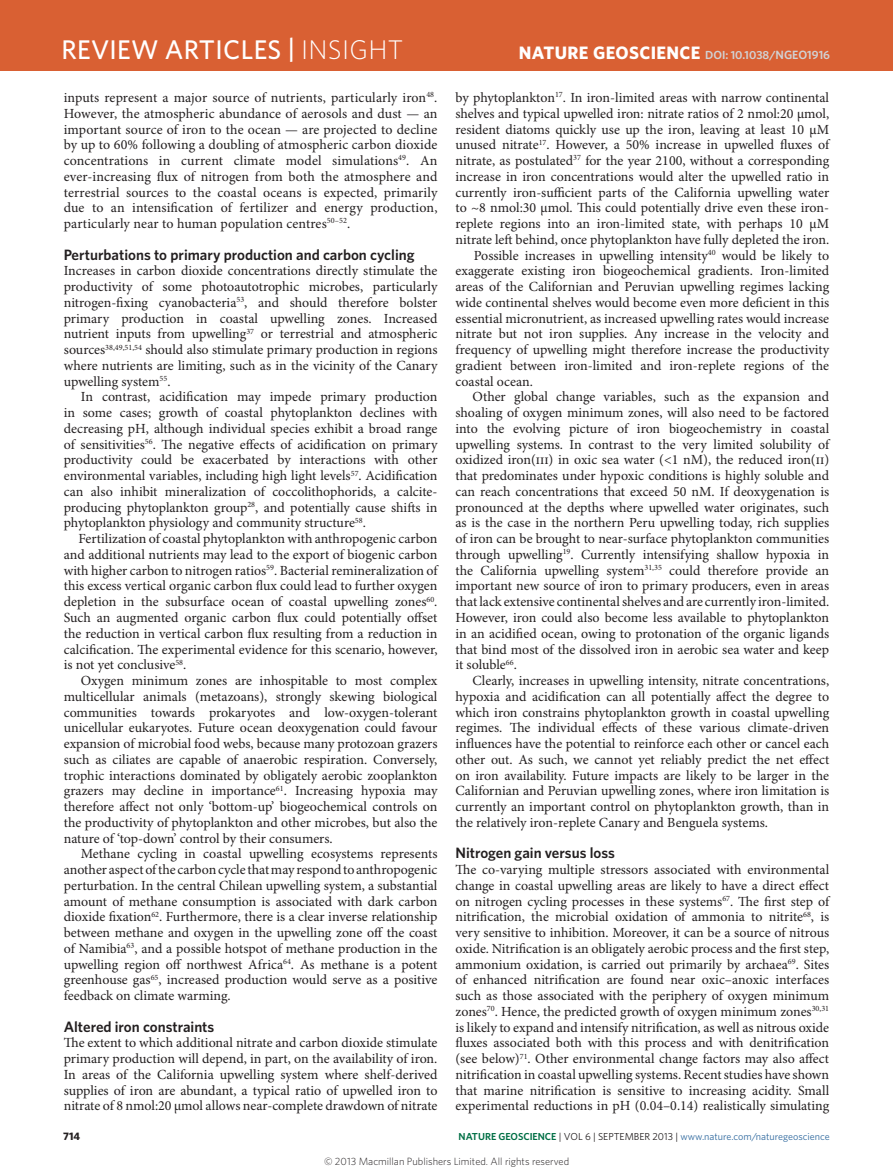
<style>
.page{position:relative;width:893px;height:1174px;background:#fff}
.page>*{position:absolute;margin:0;border:0;box-sizing:border-box;transform-origin:0 0}
.t1{font:500 27px "Whitney";letter-spacing:.01em;color:#fff}
.t2{font:700 18px "Whitney";letter-spacing:.02em;color:#fff}
.Head_1{font:600 15px "Whitney";color:#231f20}
.Body_first{font:13.95px/15.8px "Minion Pro";color:#231f20;text-align:justify}
.Body_text{font:13.95px/15.8px "Minion Pro";color:#231f20;text-align:justify}
.t3{font:700 10.8px "Whitney";color:#231f20}
.t4{font:300 10.5px "Whitney";color:#231f20}
.t5{font:10.2px "Whitney";color:#316a9f}
.s1{font-weight:300}
.s2{font-weight:600;font-size:11.7px;color:#d1d2d4}
.s3{font-weight:600;font-size:12px;color:#d1d2d4}
.s4{font-weight:600;color:#016f45}
.s5{color:#231f20}
</style>
<div class="page">
<div style="left:0;top:0;width:893px;height:71px;background:#d96033"></div>
<h1 class="t1" style="left:62px;top:32px;width:343px">REVIEW ARTICLES | <span class="s1">INSIGHT</span></h1>
<p class="t2" style="left:519px;top:41px;width:313px">NATURE GEOSCIENCE <span class="s2">DOI: 10.1038/</span><span class="s3">NGEO1916</span></p>
<p class="Body_text" style="left:64px;top:90px;width:375px">inputs represent a major source of nutrients, particularly iron<sup>48</sup>.<br>However, the atmospheric abundance of aerosols and dust — an important source of iron to the ocean — are projected to decline by up to 60% following a doubling of atmospheric carbon dioxide concentrations in current climate model simulations<sup>49</sup>. An ever-increasing flux of nitrogen from both the atmosphere and terrestrial sources to the coastal oceans is expected, primarily due to an intensification of fertilizer and energy production, particularly near to human population centres<sup>50–52</sup>.</p>
<p class="Head_1" style="left:64px;top:244px;width:352px">Perturbations to primary production and carbon cycling</p>
<p class="Body_first" style="left:64px;top:263px;width:375px">Increases in carbon dioxide concentrations directly stimulate the productivity of some photoautotrophic microbes, particularly nitrogen-fixing cyanobacteria<sup>53</sup>, and should therefore bolster primary production in coastal upwelling zones. Increased nutrient inputs from upwelling<sup>37</sup> or terrestrial and atmospheric sources<sup>38,49,51,54</sup> should also stimulate primary production in regions where nutrients are limiting, such as in the vicinity of the Canary upwelling system<sup>55</sup>.</p>
<p class="Body_first" style="left:64px;top:389px;width:375px;text-indent:17px">In contrast, acidification may impede primary production in some cases; growth of coastal phytoplankton declines with decreasing pH, although individual species exhibit a broad range of sensitivities<sup>56</sup>. The negative effects of acidification on primary productivity could be exacerbated by interactions with other environmental variables, including high light levels<sup>57</sup>. Acidification can also inhibit mineralization of coccolithophorids, a calcite&shy;producing phytoplankton group<sup>28</sup>, and potentially cause shifts in phytoplankton physiology and community structure<sup>58</sup>.</p>
<p class="Body_first" style="left:64px;top:531px;width:375px;text-indent:15px">Fertilization of coastal phytoplankton with anthropogenic carbon and additional nutrients may lead to the export of biogenic carbon with higher carbon to nitrogen ratios<sup>59</sup>. Bacterial remineralization of this excess vertical organic carbon flux could lead to further oxygen depletion in the subsurface ocean of coastal upwelling zones<sup>60</sup>.<br>Such an augmented organic carbon flux could potentially offset the reduction in vertical carbon flux resulting from a reduction in calcification. The experimental evidence for this scenario, however, is not yet conclusive<sup>58</sup>.</p>
<p class="Body_text" style="left:64px;top:673px;width:375px;text-indent:17px">Oxygen minimum zones are inhospitable to most complex multicellular animals (metazoans), strongly skewing biological communities towards prokaryotes and low-oxygen-tolerant unicellular eukaryotes. Future ocean deoxygenation could favour expansion of microbial food webs, because many protozoan grazers such as ciliates are capable of anaerobic respiration. Conversely, trophic interactions dominated by obligately aerobic zooplankton grazers may decline in importance<sup>61</sup>. Increasing hypoxia may therefore affect not only ‘bottom-up’ biogeochemical controls on the productivity of phytoplankton and other microbes, but also the nature of ‘top-down’ control by their consumers.</p>
<p class="Body_text" style="left:64px;top:846px;width:375px;text-indent:17px">Methane cycling in coastal upwelling ecosystems represents another aspect of the carbon cycle that may respond to anthropogenic perturbation. In the central Chilean upwelling system, a substantial amount of methane consumption is associated with dark carbon dioxide fixation<sup>62</sup>. Furthermore, there is a clear inverse relationship between methane and oxygen in the upwelling zone off the coast of Namibia<sup>63</sup>, and a possible hotspot of methane production in the upwelling region off northwest Africa<sup>64</sup>. As methane is a potent greenhouse gas<sup>65</sup>, increased production would serve as a positive feedback on climate warming.</p>
<p class="Head_1" style="left:64px;top:1016px;width:152px">Altered iron constraints</p>
<p class="Body_first" style="left:64px;top:1035px;width:375px">The extent to which additional nitrate and carbon dioxide stimulate primary production will depend, in part, on the availability of iron.<br>In areas of the California upwelling system where shelf-derived supplies of iron are abundant, a typical ratio of upwelled iron to nitrate of 8 nmol:20 μmol allows near-complete drawdown of nitrate</p>
<p class="Body_first" style="left:455px;top:90px;width:375px">by phytoplankton<sup>17</sup>. In iron-limited areas with narrow continental shelves and typical upwelled iron: nitrate ratios of 2 nmol:20 μmol, resident diatoms quickly use up the iron, leaving at least 10 μM unused nitrate<sup>17</sup>. However, a 50% increase in upwelled fluxes of nitrate, as postulated<sup>37</sup> for the year 2100, without a corresponding increase in iron concentrations would alter the upwelled ratio in currently iron-sufficient parts of the California upwelling water to ~8 nmol:30 μmol. This could potentially drive even these iron&shy;replete regions into an iron-limited state, with perhaps 10 μM nitrate left behind, once phytoplankton have fully depleted the iron.</p>
<p class="Body_first" style="left:455px;top:248px;width:375px;text-indent:18px">Possible increases in upwelling intensity<sup>40</sup> would be likely to exaggerate existing iron biogeochemical gradients. Iron-limited areas of the Californian and Peruvian upwelling regimes lacking wide continental shelves would become even more deficient in this essential micronutrient, as increased upwelling rates would increase nitrate but not iron supplies. Any increase in the velocity and frequency of upwelling might therefore increase the productivity gradient between iron-limited and iron-replete regions of the coastal ocean.</p>
<p class="Body_text" style="left:455px;top:389px;width:375px;text-indent:17px">Other global change variables, such as the expansion and shoaling of oxygen minimum zones, will also need to be factored into the evolving picture of iron biogeochemistry in coastal upwelling systems. In contrast to the very limited solubility of oxidized iron(iii) in oxic sea water (&lt;1 nM), the reduced iron(ii) that predominates under hypoxic conditions is highly soluble and can reach concentrations that exceed 50 nM. If deoxygenation is pronounced at the depths where upwelled water originates, such as is the case in the northern Peru upwelling today, rich supplies of iron can be brought to near-surface phytoplankton communities through upwelling<sup>19</sup>. Currently intensifying shallow hypoxia in the California upwelling system<sup>31,35</sup> could therefore provide an important new source of iron to primary producers, even in areas that lack extensive continental shelves and are currently iron-limited.<br>However, iron could also become less available to phytoplankton in an acidified ocean, owing to protonation of the organic ligands that bind most of the dissolved iron in aerobic sea water and keep it soluble<sup>66</sup>.</p>
<p class="Body_text" style="left:455px;top:673px;width:375px;text-indent:17px">Clearly, increases in upwelling intensity, nitrate concentrations, hypoxia and acidification can all potentially affect the degree to which iron constrains phytoplankton growth in coastal upwelling regimes. The individual effects of these various climate-driven influences have the potential to reinforce each other or cancel each other out. As such, we cannot yet reliably predict the net effect on iron availability. Future impacts are likely to be larger in the Californian and Peruvian upwelling zones, where iron limitation is currently an important control on phytoplankton growth, than in the relatively iron-replete Canary and Benguela systems.</p>
<p class="Head_1" style="left:455px;top:843px;width:161px">Nitrogen gain versus loss</p>
<p class="Body_first" style="left:455px;top:862px;width:375px">The co-varying multiple stressors associated with environmental change in coastal upwelling areas are likely to have a direct effect on nitrogen cycling processes in these systems<sup>67</sup>. The first step of nitrification, the microbial oxidation of ammonia to nitrite<sup>68</sup>, is very sensitive to inhibition. Moreover, it can be a source of nitrous oxide. Nitrification is an obligately aerobic process and the first step, ammonium oxidation, is carried out primarily by archaea<sup>69</sup>. Sites of enhanced nitrification are found near oxic–anoxic interfaces such as those associated with the periphery of oxygen minimum zones<sup>70</sup>. Hence, the predicted growth of oxygen minimum zones<sup>30,31 </sup>is likely to expand and intensify nitrification, as well as nitrous oxide fluxes associated both with this process and with denitrification (see below)<sup>71</sup>. Other environmental change factors may also affect nitrification in coastal upwelling systems. Recent studies have shown that marine nitrification is sensitive to increasing acidity. Small experimental reductions in pH (0.04–0.14) realistically simulating</p>
<p class="t3" style="left:63px;top:1128px;width:19px">714</p>
<p class="t5" style="left:459px;top:1129px;width:373px"><span class="s4">NATURE GEOSCIENCE</span> <span class="s5">| VOL 6 | SEPTEMBER 2013 |</span> www.nature.com/naturegeoscience</p>
<p class="t4" style="left:324px;top:1154px;width:247px">© 2013 Macmillan Publishers Limited. All rights reserved</p>
</div>
